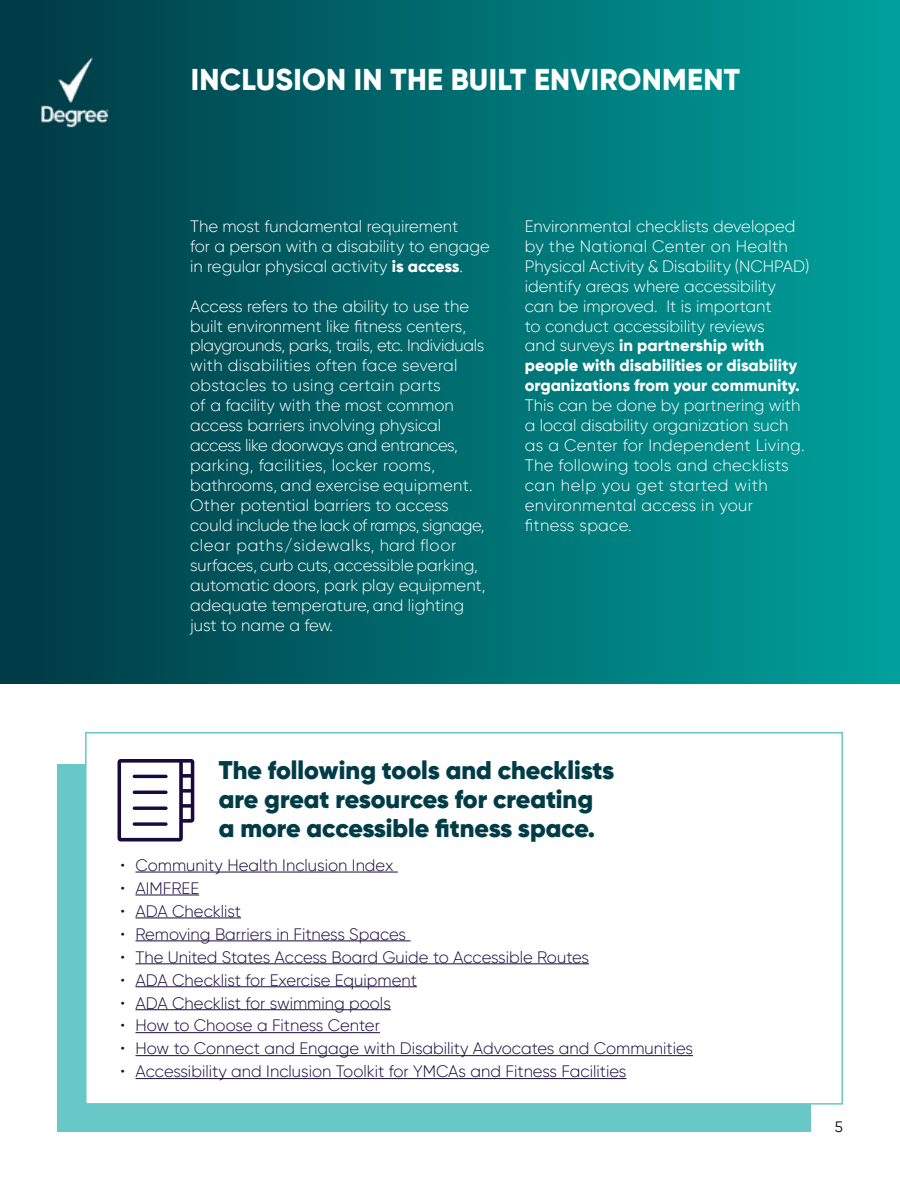
<style>
.page{position:relative;width:900px;height:1200px;background:#fff}
.page>*{position:absolute;margin:0;border:0;box-sizing:border-box;transform-origin:0 0}
.t1{font:800 30px "Gilroy";letter-spacing:.01em;color:#fff}
.t2{font:900 25.5px/29px "Gilroy";color:#003c47}
.t3{font:300 16.5px/20px "Gilroy";color:#fff}
.t4{font:300 16.5px "Gilroy";color:#170b3e}
.t5{font:300 16.5px/20px "Gilroy";letter-spacing:.02em;color:#fff}
.t6{font:15px "Gilroy";color:#000}
.s1{font-weight:800}
</style>
<div class="page">
<div style="left:0;top:0;width:900px;height:684px;background:linear-gradient(to right,#003844,#00a19c)"></div>
<img style="left:36px;top:49px;width:88px;height:110px">
<div style="left:57px;top:764px;width:753px;height:368px;background:#67c8c7"></div>
<div style="left:85px;top:732px;width:758px;height:373px;background:#fff;border:2px solid #67c8c7"></div>
<hr style="left:136px;top:872px;width:262px;height:1px;background:#170b3e">
<hr style="left:136px;top:895px;width:63px;height:1px;background:#170b3e">
<hr style="left:136px;top:918px;width:105px;height:1px;background:#170b3e">
<hr style="left:136px;top:940px;width:275px;height:1px;background:#170b3e">
<hr style="left:136px;top:963px;width:453px;height:1px;background:#170b3e">
<hr style="left:136px;top:986px;width:281px;height:1px;background:#170b3e">
<hr style="left:136px;top:1009px;width:255px;height:1px;background:#170b3e">
<hr style="left:136px;top:1032px;width:244px;height:1px;background:#170b3e">
<hr style="left:136px;top:1055px;width:557px;height:1px;background:#170b3e">
<hr style="left:136px;top:1078px;width:490px;height:1px;background:#170b3e">
<svg style="left:117px;top:759px;width:78px;height:83px"></svg>
<h1 class="t1" style="left:191px;top:60px;width:551px">INCLUSION IN THE BUILT ENVIRONMENT</h1>
<p class="t3" style="left:190px;top:216px;width:301px">The most fundamental requirement<br>for a person with a disability to engage in regular physical activity <span class="s1">is access</span>.</p>
<p class="t3" style="left:190px;top:296px;width:297px">Access refers to the ability to use the built environment like fitness centers, playgrounds, parks, trails, etc. Individuals with disabilities often face several obstacles to using certain parts<br>of a facility with the most common access barriers involving physical access like doorways and entrances, parking, facilities, locker rooms, bathrooms, and exercise equipment.<br>Other potential barriers to access could include the lack of ramps, signage, clear paths/sidewalks, hard floor surfaces, curb cuts, accessible parking, automatic doors, park play equipment, adequate temperature, and lighting just to name a few.</p>
<p class="t3" style="left:525px;top:216px;width:286px">Environmental checklists developed by the National Center on Health Physical Activity &amp; Disability (NCHPAD) identify areas where accessibility<br>can be improved. It is important<br>to conduct accessibility reviews<br>and surveys <span class="s1">in partnership with people with disabilities or disability organizations from your community.</span></p>
<p class="t5" style="left:525px;top:395px;width:281px">This can be done by partnering with a local disability organization such as a Center for Independent Living.<br>The following tools and checklists can help you get started with environmental access in your fitness space.</p>
<h2 class="t2" style="left:219px;top:755px;width:397px">The following tools and checklists are great resources for creating a more accessible fitness space.</h2>
<p class="t4" style="left:121px;top:855px;width:274px">• Community Health Inclusion Index</p>
<p class="t4" style="left:121px;top:878px;width:80px">• AIMFREE</p>
<p class="t4" style="left:121px;top:901px;width:122px">• ADA Checklist</p>
<p class="t4" style="left:121px;top:924px;width:287px">• Removing Barriers in Fitness Spaces</p>
<p class="t4" style="left:121px;top:947px;width:470px">• The United States Access Board Guide to Accessible Routes</p>
<p class="t4" style="left:121px;top:970px;width:298px">• ADA Checklist for Exercise Equipment</p>
<p class="t4" style="left:121px;top:993px;width:272px">• ADA Checklist for swimming pools</p>
<p class="t4" style="left:121px;top:1016px;width:261px">• How to Choose a Fitness Center</p>
<p class="t4" style="left:121px;top:1039px;width:574px">• How to Connect and Engage with Disability Advocates and Communities</p>
<p class="t4" style="left:121px;top:1062px;width:507px">• Accessibility and Inclusion Toolkit for YMCAs and Fitness Facilities</p>
<p class="t6" style="left:835px;top:1118px;width:10px">5</p>
</div>
